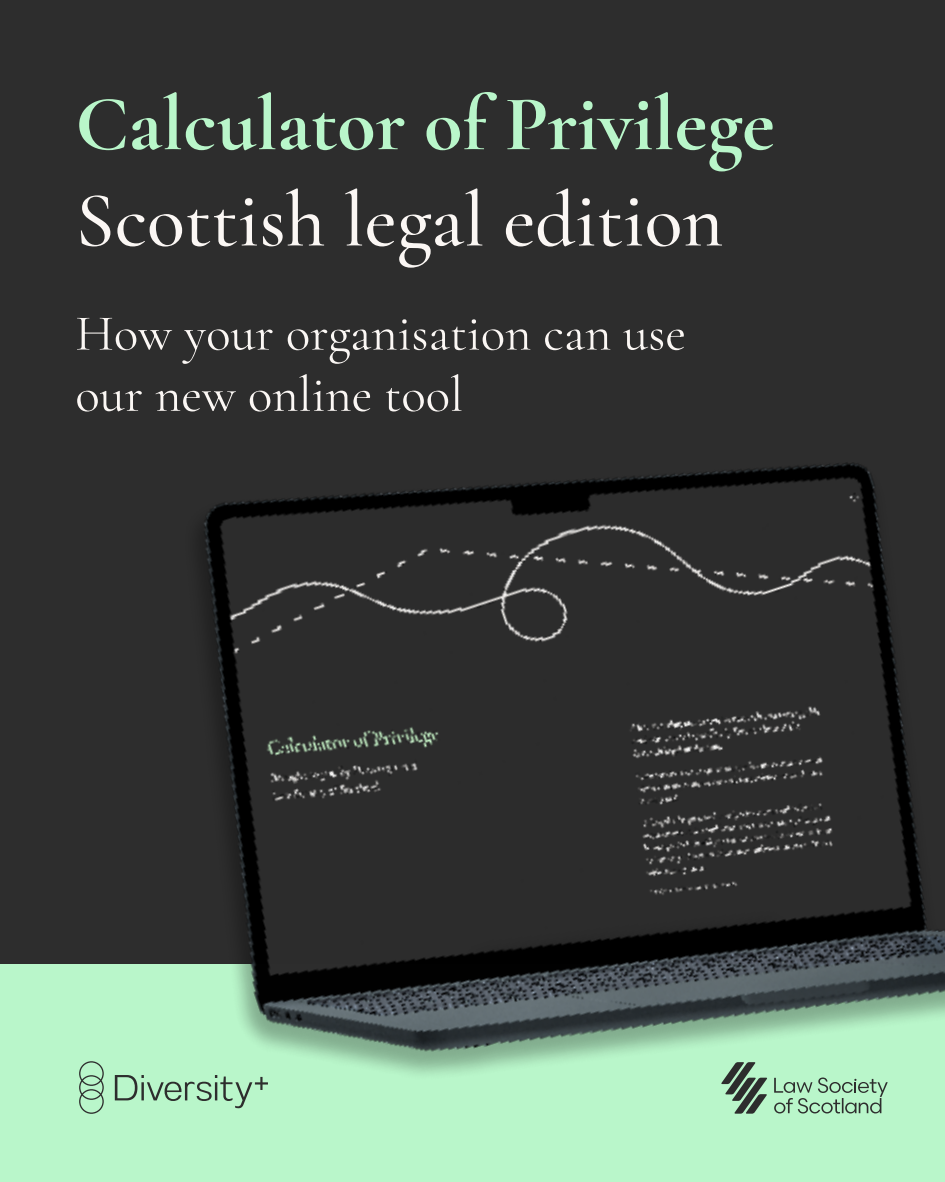
<style>
.page{position:relative;width:945px;height:1182px;background:#fff}
.page>*{position:absolute;margin:0;border:0;box-sizing:border-box;transform-origin:0 0}
.t1{font:700 78.75px "Cormorant Garamond";color:#b9f6ca}
.t2{font:500 78.75px "Cormorant Garamond";color:#fbf7f4}
.t3{font:50.75px/61.2px "Cormorant Garamond";color:#fbf7f4}
</style>
<div class="page">
<div style="left:0;top:0;width:945px;height:1179px;background:#2d2d2d"></div>
<img style="left:0;top:463px;width:945px;height:718px">
<h1 class="t1" style="left:75px;top:75px;width:701px">Calculator of Privilege</h1>
<h1 class="t2" style="left:75px;top:172px;width:650px">Scottish legal edition</h1>
<p class="t3" style="left:75px;top:302px;width:612px">How your organisation can use our new online tool</p>
</div>
